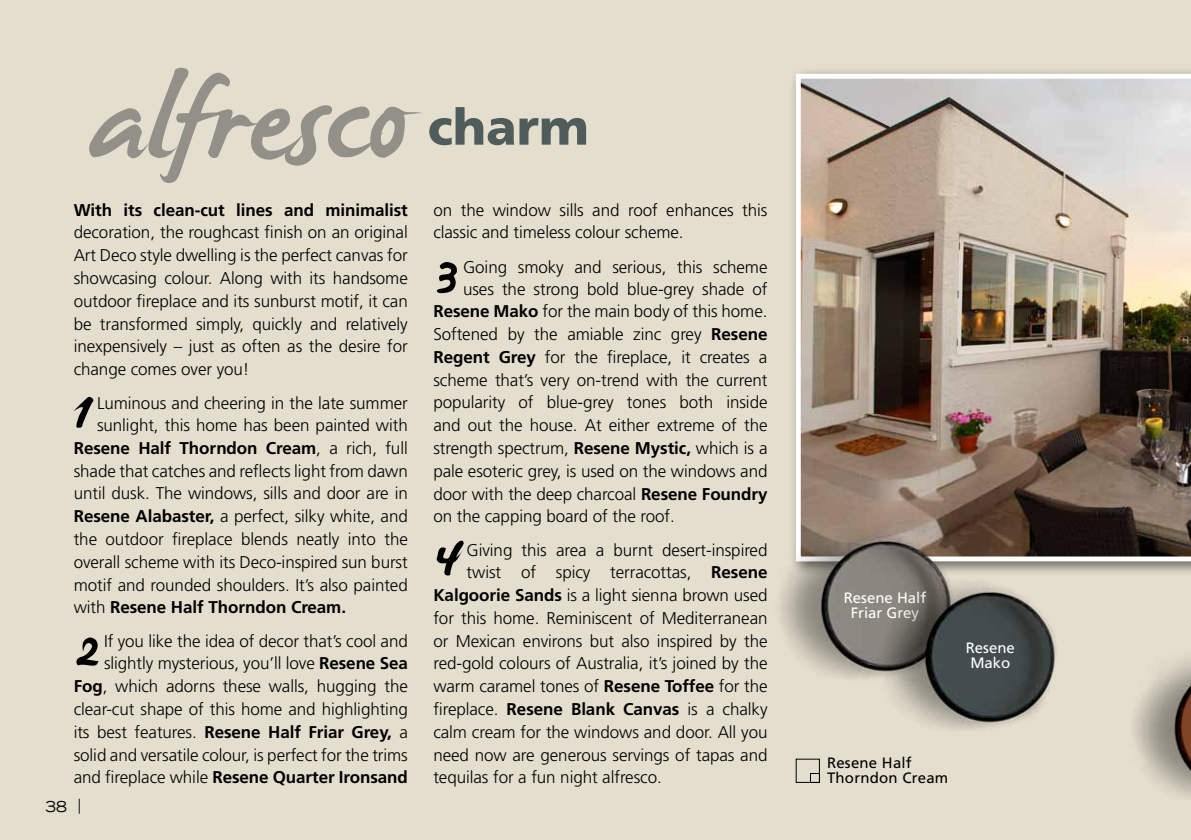
<style>
.page{position:relative;width:1191px;height:840px;background:#fff}
.page>*{position:absolute;margin:0;border:0;box-sizing:border-box;transform-origin:0 0}
.t1{font:114px "James Paul";color:#929089}
.t2{font:59.8px "James Paul";color:#000}
.t3{font:900 50px "Frutiger";color:#4f5c59}
.t4{font:300 17px/22.8px "Frutiger";letter-spacing:-.005em;color:#000;text-align:justify}
.t5{font:700 17px "Frutiger";letter-spacing:-.005em;color:#000}
.t6{font:15px/15px "Frutiger";color:#fff;text-align:center}
.t7{font:15px/15px "Frutiger";letter-spacing:.015em;color:#000}
.t8{font:expanded 15px "Trade Gothic LH";color:#000}
.s1{font-weight:300}
.s2{font-weight:700}
</style>
<div class="page">
<div style="left:0;top:0;width:1191px;height:839px;background:#e4dece"></div>
<div style="left:789px;top:67px;width:402px;height:509px;background:#000;opacity:.55"></div>
<img style="left:796px;top:74px;width:395px;height:487px">
<div style="left:810px;top:772px;width:9px;height:10px;border:1px solid #000"></div>
<img style="left:780px;top:511px;width:179px;height:167px">
<img style="left:874px;top:563px;width:189px;height:166px">
<img style="left:1134px;top:659px;width:57px;height:138px">
<h1 class="t1" style="left:87px;top:64px;width:321px">alfresco</h1>
<h3 class="t3" style="left:428px;top:97px;width:163px">charm</h3>
<p class="t5" style="left:74px;top:200px;width:335px">With its clean-cut lines and minimalist</p>
<p class="t4" style="left:74px;top:221px;width:336px">decoration, the roughcast finish on an original Art Deco style dwelling is the perfect canvas for showcasing colour. Along with its handsome outdoor fireplace and its sunburst motif, it can be transformed simply, quickly and relatively inexpensively – just as often as the desire for change comes over you!</p>
<h2 class="t2" style="left:74px;top:378px;width:19px">1</h2>
<p class="t4" style="left:97px;top:392px;width:312px">Luminous and cheering in the late summer</p>
<p class="t4" style="left:97px;top:414px;width:312px">sunlight, this home has been painted with</p>
<p class="t5" style="left:74px;top:438px;width:335px">Resene Half Thorndon Cream<span class="s1">, a rich, full</span></p>
<p class="t4" style="left:74px;top:459px;width:336px">shade that catches and reflects light from dawn</p>
<p class="t4" style="left:74px;top:482px;width:336px">until dusk. The windows, sills and door are in</p>
<p class="t4" style="left:74px;top:505px;width:336px"><span class="s2">Resene Alabaster,</span> a perfect, silky white, and</p>
<p class="t4" style="left:74px;top:527px;width:336px">the outdoor fireplace blends neatly into the</p>
<p class="t4" style="left:74px;top:550px;width:335px">overall scheme with its Deco-inspired sun burst</p>
<p class="t4" style="left:74px;top:573px;width:335px">motif and rounded shoulders. It’s also painted</p>
<p class="t5" style="left:74px;top:597px;width:274px"><span class="s1">with</span> Resene Half Thorndon Cream.</p>
<h2 class="t2" style="left:74px;top:616px;width:26px">2</h2>
<p class="t4" style="left:74px;top:630px;width:336px;text-align:right">If you like the idea of decor that’s cool and slightly mysterious, you’ll love <span class="s2">Resene Sea Fog</span>, which adorns these walls, hugging the clear-cut shape of this home and highlighting its best features. <span class="s2">Resene Half Friar Grey,</span> a solid and versatile colour, is perfect for the trims and fireplace while <span class="s2">Resene Quarter Ironsand</span></p>
<p class="t8" style="left:45px;top:796px;width:37px">38 |</p>
<p class="t4" style="left:433px;top:198px;width:336px">on the window sills and roof enhances this classic and timeless colour scheme.</p>
<h2 class="t2" style="left:433px;top:242px;width:25px">3</h2>
<p class="t4" style="left:463px;top:255px;width:306px">Going smoky and serious, this scheme</p>
<p class="t4" style="left:463px;top:277px;width:306px">uses the strong bold blue-grey shade of</p>
<p class="t4" style="left:433px;top:300px;width:336px"><span class="s2">Resene Mako</span> for the main body of this home.</p>
<p class="t4" style="left:433px;top:323px;width:336px">Softened by the amiable zinc grey <span class="s2">Resene</span></p>
<p class="t4" style="left:433px;top:345px;width:335px"><span class="s2">Regent Grey</span> for the fireplace, it creates a</p>
<p class="t4" style="left:433px;top:368px;width:336px">scheme that’s very on-trend with the current</p>
<p class="t4" style="left:433px;top:391px;width:336px">popularity of blue-grey tones both inside</p>
<p class="t4" style="left:433px;top:414px;width:336px">and out the house. At either extreme of the</p>
<p class="t4" style="left:433px;top:436px;width:336px">strength spectrum, <span class="s2">Resene Mystic,</span> which is a</p>
<p class="t4" style="left:433px;top:459px;width:335px">pale esoteric grey, is used on the windows and</p>
<p class="t4" style="left:433px;top:482px;width:336px">door with the deep charcoal <span class="s2">Resene Foundry</span></p>
<p class="t4" style="left:433px;top:505px;width:243px">on the capping board of the roof.</p>
<h2 class="t2" style="left:433px;top:525px;width:28px">4</h2>
<p class="t4" style="left:466px;top:539px;width:302px">Giving this area a burnt desert-inspired</p>
<p class="t4" style="left:466px;top:561px;width:302px">twist of spicy terracottas, <span class="s2">Resene</span></p>
<p class="t4" style="left:433px;top:583px;width:336px"><span class="s2">Kalgoorie Sands</span> is a light sienna brown used</p>
<p class="t4" style="left:433px;top:606px;width:336px">for this home. Reminiscent of Mediterranean</p>
<p class="t4" style="left:433px;top:629px;width:336px">or Mexican environs but also inspired by the</p>
<p class="t4" style="left:433px;top:652px;width:336px">red-gold colours of Australia, it’s joined by the</p>
<p class="t4" style="left:433px;top:674px;width:336px">warm caramel tones of <span class="s2">Resene Toffee</span> for the</p>
<p class="t4" style="left:433px;top:697px;width:336px">fireplace. <span class="s2">Resene Blank Canvas</span> is a chalky</p>
<p class="t4" style="left:433px;top:720px;width:336px">calm cream for the windows and door. All you</p>
<p class="t4" style="left:433px;top:743px;width:335px">need now are generous servings of tapas and</p>
<p class="t4" style="left:433px;top:765px;width:230px">tequilas for a fun night alfresco.</p>
<p class="t6" style="left:843px;top:589px;width:84px">Resene Half<br>Friar Grey</p>
<p class="t6" style="left:965px;top:639px;width:51px">Resene<br>Mako</p>
<p class="t7" style="left:827px;top:755px;width:123px">Resene Half<br>Thorndon Cream</p>
</div>
